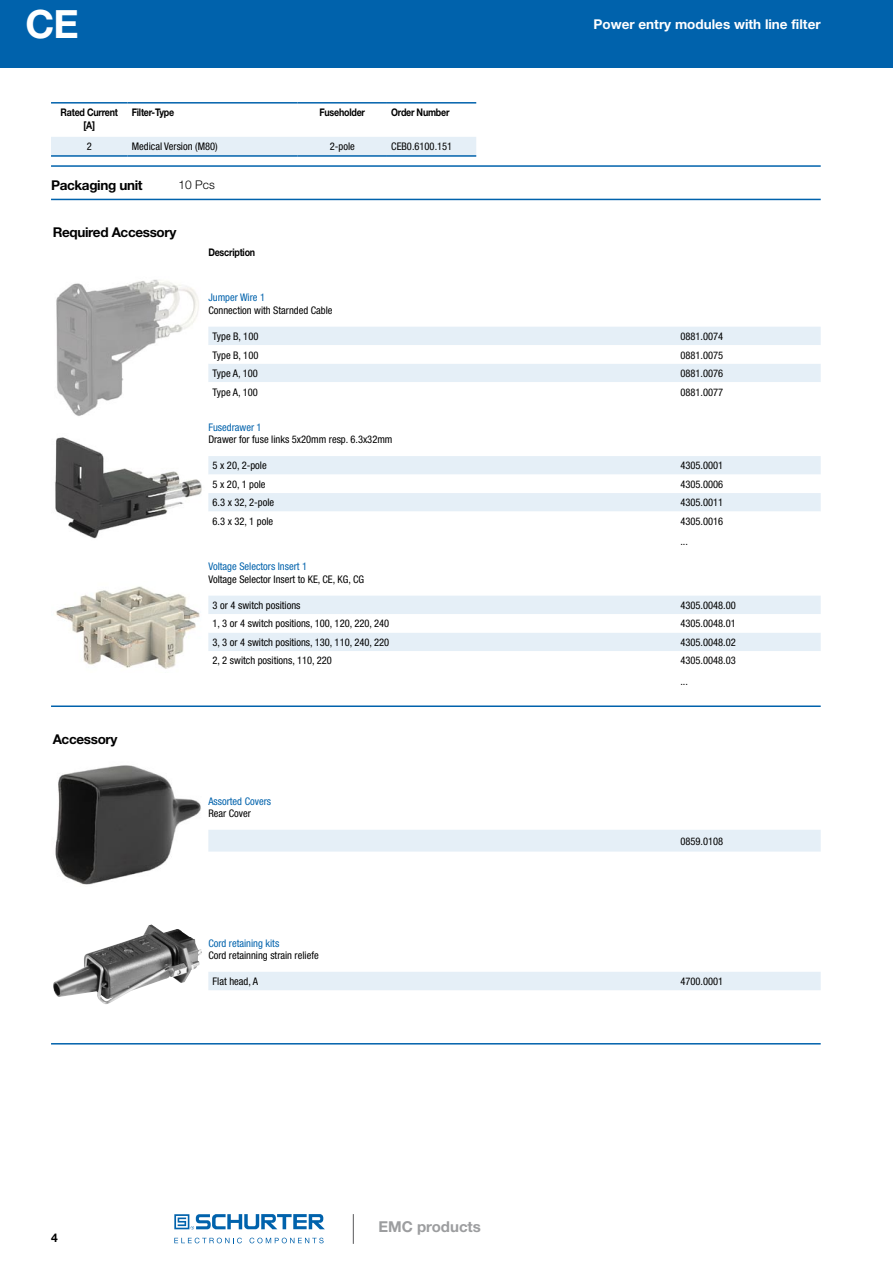
<style>
.page{position:relative;width:893px;height:1263px;background:#fff}
.page>*{position:absolute;margin:0;border:0;box-sizing:border-box;transform-origin:0 0}
.t1{font:700 39px "Helvetica Neue LT";color:#fff}
.t2{font:700 15px "Helvetica Neue LT";color:#9c9d9f}
.t3{font:700 13.5px "Helvetica Neue LT";letter-spacing:-.025em;color:#000}
.t4{font:700 13.5px "Helvetica Neue LT";color:#fff}
.t5{font:300 12px "Helvetica Neue LT";color:#000}
.t6{font:condensed 10.5px/20.1px "Helvetica Neue LT";color:#000}
.t7{font:condensed 10.5px "Helvetica Neue LT";color:#0062ac}
.t8{font:700 10.5px/12.6px "Helvetica Neue LT";letter-spacing:-.025em;color:#000;text-align:center;scale:.85 1}
</style>
<div class="page">
<div style="left:0;top:0;width:893px;height:68px;background:#0062ac"></div>
<hr style="left:353px;top:1214px;width:1px;height:30px;background:#58585a">
<svg style="left:174px;top:1214px;width:151px;height:15px"></svg>
<svg style="left:174px;top:1238px;width:68px;height:5px"></svg>
<svg style="left:249px;top:1238px;width:75px;height:5px"></svg>
<div style="left:51px;top:137px;width:425px;height:18px;background:#e5eff7"></div>
<hr style="left:51px;top:102px;width:77px;height:2px;background:#0062ac">
<hr style="left:128px;top:102px;width:170px;height:2px;background:#0062ac">
<hr style="left:298px;top:102px;width:89px;height:2px;background:#0062ac">
<hr style="left:387px;top:102px;width:89px;height:2px;background:#0062ac">
<hr style="left:51px;top:155px;width:77px;height:2px;background:#0062ac">
<hr style="left:128px;top:155px;width:170px;height:2px;background:#0062ac">
<hr style="left:298px;top:155px;width:89px;height:2px;background:#0062ac">
<hr style="left:387px;top:155px;width:89px;height:2px;background:#0062ac">
<hr style="left:51px;top:165px;width:770px;height:2px;background:#0062ac">
<hr style="left:51px;top:199px;width:770px;height:1px;background:#0062ac">
<img style="left:56px;top:279px;width:143px;height:137px">
<svg style="left:208px;top:327px;width:613px;height:55px"></svg>
<img style="left:55px;top:437px;width:147px;height:102px">
<div style="left:208px;top:456px;width:613px;height:18px;background:#e5eff7"></div>
<div style="left:208px;top:493px;width:613px;height:18px;background:#e5eff7"></div>
<img style="left:56px;top:586px;width:144px;height:83px">
<div style="left:208px;top:596px;width:613px;height:18px;background:#e5eff7"></div>
<div style="left:208px;top:633px;width:613px;height:18px;background:#e5eff7"></div>
<hr style="left:51px;top:705px;width:770px;height:2px;background:#0062ac">
<img style="left:55px;top:765px;width:146px;height:120px">
<div style="left:208px;top:830px;width:613px;height:22px;background:#e5eff7"></div>
<img style="left:53px;top:924px;width:149px;height:80px">
<div style="left:208px;top:972px;width:613px;height:18px;background:#e5eff7"></div>
<hr style="left:51px;top:1043px;width:770px;height:1px;background:#0062ac">
<h1 class="t1" style="left:26px;top:0;width:55px">CE</h1>
<p class="t4" style="left:593px;top:16px;width:229px">Power entry modules with line filter</p>
<p class="t8" style="left:61px;top:106px;width:69px">Rated Current [A]</p>
<p class="t8" style="left:132px;top:106px;width:51px">Filter-Type</p>
<p class="t8" style="left:319px;top:106px;width:55px">Fuseholder</p>
<p class="t8" style="left:391px;top:106px;width:70px">Order Number</p>
<p class="t6" style="left:87px;top:136px;width:7px">2</p>
<p class="t6" style="left:132px;top:136px;width:87px">Medical Version (M80)</p>
<p class="t6" style="left:330px;top:136px;width:27px">2-pole</p>
<p class="t6" style="left:391px;top:136px;width:63px">CEB0.6100.151</p>
<p class="t3" style="left:51px;top:177px;width:93px">Packaging unit</p>
<p class="t5" style="left:179px;top:177px;width:38px">10 Pcs</p>
<p class="t3" style="left:53px;top:224px;width:125px">Required Accessory</p>
<p class="t8" style="left:208px;top:246px;width:57px">Description</p>
<p class="t7" style="left:208px;top:292px;width:58px">Jumper Wire 1</p>
<p class="t6" style="left:208px;top:300px;width:126px">Connection with Starnded Cable</p>
<p class="t6" style="left:213px;top:326px;width:47px">Type B, 100</p>
<p class="t6" style="left:680px;top:326px;width:44px">0881.0074</p>
<p class="t6" style="left:213px;top:345px;width:47px">Type B, 100</p>
<p class="t6" style="left:680px;top:345px;width:44px">0881.0075</p>
<p class="t6" style="left:213px;top:363px;width:47px">Type A, 100</p>
<p class="t6" style="left:680px;top:363px;width:44px">0881.0076</p>
<p class="t6" style="left:213px;top:382px;width:47px">Type A, 100</p>
<p class="t6" style="left:680px;top:382px;width:44px">0881.0077</p>
<p class="t7" style="left:208px;top:421px;width:55px">Fusedrawer 1</p>
<p class="t6" style="left:208px;top:430px;width:186px">Drawer for fuse links 5x20mm resp. 6.3x32mm</p>
<p class="t6" style="left:213px;top:456px;width:56px">5 x 20, 2-pole</p>
<p class="t6" style="left:680px;top:456px;width:44px">4305.0001</p>
<p class="t6" style="left:213px;top:474px;width:54px">5 x 20, 1 pole</p>
<p class="t6" style="left:680px;top:474px;width:44px">4305.0006</p>
<p class="t6" style="left:213px;top:493px;width:63px">6.3 x 32, 2-pole</p>
<p class="t6" style="left:680px;top:493px;width:44px">4305.0011</p>
<p class="t6" style="left:213px;top:511px;width:62px">6.3 x 32, 1 pole</p>
<p class="t6" style="left:680px;top:511px;width:44px">4305.0016 ...</p>
<p class="t7" style="left:208px;top:561px;width:100px">Voltage Selectors Insert 1</p>
<p class="t6" style="left:208px;top:569px;width:157px">Voltage Selector Insert to KE, CE, KG, CG</p>
<p class="t6" style="left:213px;top:595px;width:89px">3 or 4 switch positions</p>
<p class="t6" style="left:680px;top:595px;width:57px">4305.0048.00</p>
<p class="t6" style="left:213px;top:614px;width:178px">1, 3 or 4 switch positions, 100, 120, 220, 240</p>
<p class="t6" style="left:680px;top:614px;width:57px">4305.0048.01</p>
<p class="t6" style="left:213px;top:632px;width:178px">3, 3 or 4 switch positions, 130, 110, 240, 220</p>
<p class="t6" style="left:680px;top:632px;width:57px">4305.0048.02</p>
<p class="t6" style="left:213px;top:651px;width:121px">2, 2 switch positions, 110, 220</p>
<p class="t6" style="left:680px;top:651px;width:57px">4305.0048.03 ...</p>
<p class="t3" style="left:53px;top:731px;width:66px">Accessory</p>
<p class="t7" style="left:208px;top:795px;width:64px">Assorted Covers</p>
<p class="t6" style="left:208px;top:803px;width:44px">Rear Cover</p>
<p class="t6" style="left:680px;top:831px;width:44px">0859.0108</p>
<p class="t7" style="left:208px;top:937px;width:72px">Cord retaining kits</p>
<p class="t6" style="left:208px;top:945px;width:112px">Cord retainning strain reliefe</p>
<p class="t6" style="left:213px;top:971px;width:47px">Flat head, A</p>
<p class="t6" style="left:680px;top:971px;width:44px">4700.0001</p>
<h2 class="t2" style="left:378px;top:1217px;width:104px">EMC products</h2>
</div>
